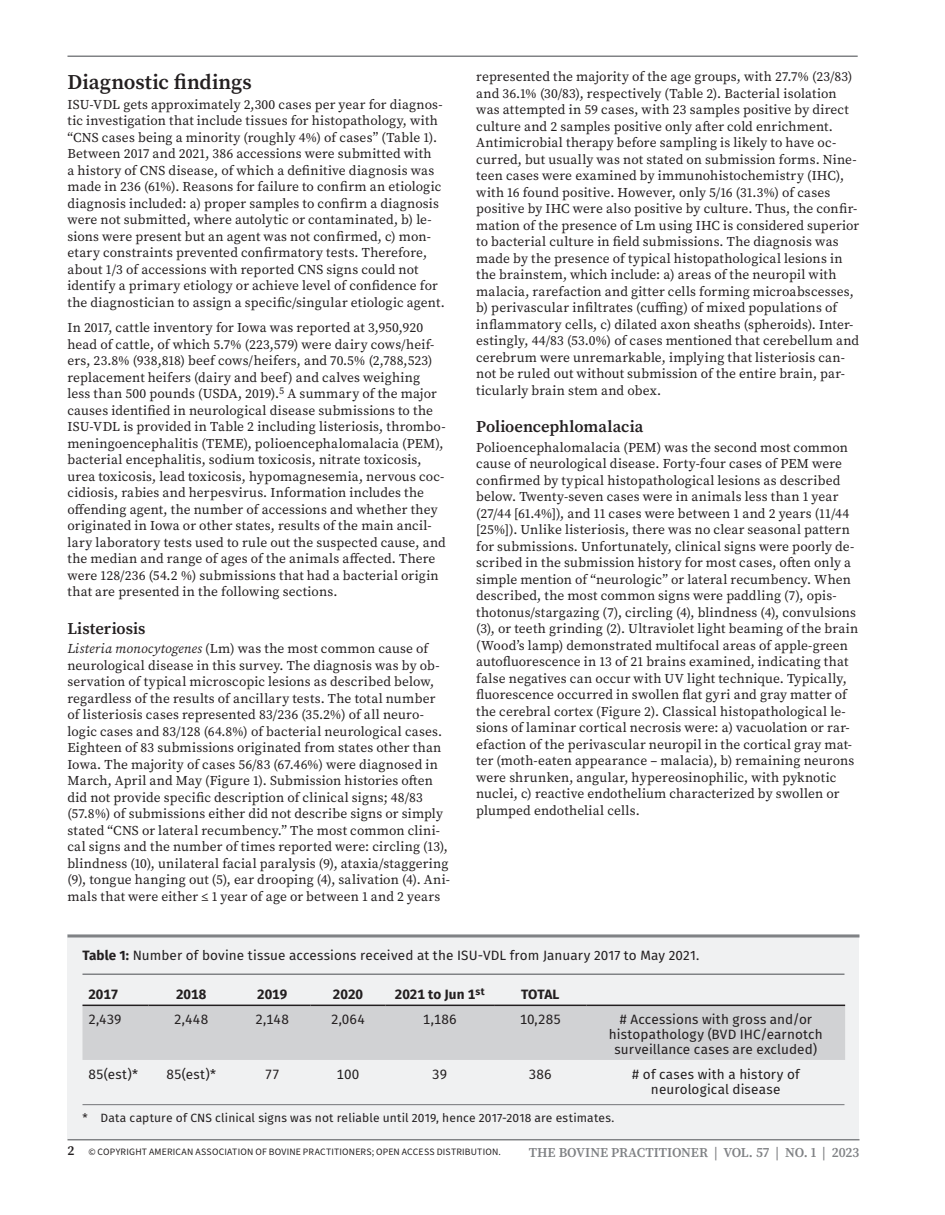
<style>
.page{position:relative;width:945px;height:1215px;background:#fff}
.page>*{position:absolute;margin:0;border:0;box-sizing:border-box;transform-origin:0 0}
.t1{font:600 21px "Source Serif Pro";color:#231f20}
.t2{font:600 16.5px "Source Serif Pro";color:#231f20}
.t3{font:13.5px/16.5px "Source Serif Pro";letter-spacing:.01em;color:#231f20}
.t4{font:13.5px/15px "Fira Sans";letter-spacing:.01em;color:#231f20;text-align:center}
.t5{font:600 13.5px "Source Serif Pro";letter-spacing:-.005em;color:#808285}
.t6{font:700 13.5px "Fira Sans";color:#231f20}
.t7{font:12px "Fira Sans";letter-spacing:.015em;color:#231f20}
.t8{font:9.75px "Source Sans 3";letter-spacing:.02em;color:#231f20}
.s1{font-style:italic}
.s2{font-weight:700}
.s3{font-family:"Source Serif Pro";font-weight:600;font-size:13.5px}
</style>
<div class="page">
<hr style="left:68px;top:56px;width:790px;height:1px;background:#808285">
<hr style="left:68px;top:1139px;width:792px;height:1px;background:#808285">
<div style="left:68px;top:934px;width:792px;height:205px;background:#f0f1f2"></div>
<svg style="left:68px;top:934px;width:792px;height:4px;fill:#b7b9bb"></svg>
<hr style="left:82px;top:974px;width:762px;height:1px;background:#808285">
<hr style="left:82px;top:1104px;width:762px;height:1px;background:#808285">
<div style="left:82px;top:1006px;width:763px;height:54px;background:#d1d2d4"></div>
<hr style="left:82px;top:1005px;width:66px;height:1px;background:#231f20">
<hr style="left:148px;top:1005px;width:86px;height:1px;background:#231f20">
<hr style="left:234px;top:1005px;width:76px;height:1px;background:#231f20">
<hr style="left:310px;top:1005px;width:76px;height:1px;background:#231f20">
<hr style="left:386px;top:1005px;width:108px;height:1px;background:#231f20">
<hr style="left:494px;top:1005px;width:92px;height:1px;background:#231f20">
<hr style="left:586px;top:1005px;width:259px;height:1px;background:#231f20">
<h1 class="t1" style="left:68px;top:68px;width:186px">Diagnostic findings</h1>
<p class="t3" style="left:68px;top:96px;width:379px">ISU-VDL gets approximately 2,300 cases per year for diagnos&shy;tic investigation that include tissues for histopathology, with “CNS cases being a minority (roughly 4%) of cases” (Table 1).<br>Between 2017 and 2021, 386 accessions were submitted with<br>a history of CNS disease, of which a definitive diagnosis was made in 236 (61%). Reasons for failure to confirm an etiologic diagnosis included: a) proper samples to confirm a diagnosis were not submitted, where autolytic or contaminated, b) le&shy;sions were present but an agent was not confirmed, c) mon&shy;etary constraints prevented confirmatory tests. Therefore, about 1/3 of accessions with reported CNS signs could not identify a primary etiology or achieve level of confidence for the diagnostician to assign a specific/singular etiologic agent.</p>
<p class="t3" style="left:67px;top:319px;width:380px">In 2017, cattle inventory for Iowa was reported at 3,950,920 head of cattle, of which 5.7% (223,579) were dairy cows/heif&shy;ers, 23.8% (938,818) beef cows/heifers, and 70.5% (2,788,523) replacement heifers (dairy and beef) and calves weighing less than 500 pounds (USDA, 2019).<sup>5</sup> A summary of the major causes identified in neurological disease submissions to the ISU-VDL is provided in Table 2 including listeriosis, thrombo&shy;meningoencephalitis (TEME), polioencephalomalacia (PEM), bacterial encephalitis, sodium toxicosis, nitrate toxicosis, urea toxicosis, lead toxicosis, hypomagnesemia, nervous coc&shy;cidiosis, rabies and herpesvirus. Information includes the offending agent, the number of accessions and whether they originated in Iowa or other states, results of the main ancil&shy;lary laboratory tests used to rule out the suspected cause, and the median and range of ages of the animals affected. There were 128/236 (54.2 %) submissions that had a bacterial origin that are presented in the following sections.</p>
<p class="t2" style="left:68px;top:617px;width:80px">Listeriosis</p>
<p class="t3" style="left:68px;top:641px;width:384px"><span class="s1">Listeria monocytogenes</span> (Lm) was the most common cause of neurological disease in this survey. The diagnosis was by ob&shy;servation of typical microscopic lesions as described below, regardless of the results of ancillary tests. The total number of listeriosis cases represented 83/236 (35.2%) of all neuro&shy;logic cases and 83/128 (64.8%) of bacterial neurological cases.<br>Eighteen of 83 submissions originated from states other than Iowa. The majority of cases 56/83 (67.46%) were diagnosed in March, April and May (Figure 1). Submission histories often did not provide specific description of clinical signs; 48/83 (57.8%) of submissions either did not describe signs or simply stated “CNS or lateral recumbency.” The most common clini&shy;cal signs and the number of times reported were: circling (13), blindness (10), unilateral facial paralysis (9), ataxia/staggering (9), tongue hanging out (5), ear drooping (4), salivation (4). Ani&shy;mals that were either ≤ 1 year of age or between 1 and 2 years</p>
<p class="t3" style="left:476px;top:69px;width:385px">represented the majority of the age groups, with 27.7% (23/83) and 36.1% (30/83), respectively (Table 2). Bacterial isolation was attempted in 59 cases, with 23 samples positive by direct culture and 2 samples positive only after cold enrichment.<br>Antimicrobial therapy before sampling is likely to have oc&shy;curred, but usually was not stated on submission forms. Nine&shy;teen cases were examined by immunohistochemistry (IHC), with 16 found positive. However, only 5/16 (31.3%) of cases positive by IHC were also positive by culture. Thus, the confir&shy;mation of the presence of Lm using IHC is considered superior to bacterial culture in field submissions. The diagnosis was made by the presence of typical histopathological lesions in the brainstem, which include: a) areas of the neuropil with malacia, rarefaction and gitter cells forming microabscesses, b) perivascular infiltrates (cuffing) of mixed populations of inflammatory cells, c) dilated axon sheaths (spheroids). Inter&shy;estingly, 44/83 (53.0%) of cases mentioned that cerebellum and cerebrum were unremarkable, implying that listeriosis can&shy;not be ruled out without submission of the entire brain, par&shy;ticularly brain stem and obex.</p>
<p class="t2" style="left:476px;top:416px;width:169px">Polioencephlomalacia</p>
<p class="t3" style="left:476px;top:439px;width:384px">Polioencephalomalacia (PEM) was the second most common cause of neurological disease. Forty-four cases of PEM were confirmed by typical histopathological lesions as described below. Twenty-seven cases were in animals less than 1 year (27/44 [61.4%]), and 11 cases were between 1 and 2 years (11/44 [25%]). Unlike listeriosis, there was no clear seasonal pattern for submissions. Unfortunately, clinical signs were poorly de&shy;scribed in the submission history for most cases, often only a simple mention of “neurologic” or lateral recumbency. When described, the most common signs were paddling (7), opis&shy;thotonus/stargazing (7), circling (4), blindness (4), convulsions (3), or teeth grinding (2). Ultraviolet light beaming of the brain (Wood’s lamp) demonstrated multifocal areas of apple-green autofluorescence in 13 of 21 brains examined, indicating that false negatives can occur with UV light technique. Typically, fluorescence occurred in swollen flat gyri and gray matter of the cerebral cortex (Figure 2). Classical histopathological le&shy;sions of laminar cortical necrosis were: a) vacuolation or rar&shy;efaction of the perivascular neuropil in the cortical gray mat&shy;ter (moth-eaten appearance – malacia), b) remaining neurons were shrunken, angular, hypereosinophilic, with pyknotic nuclei, c) reactive endothelium characterized by swollen or plumped endothelial cells.</p>
<p class="t4" style="left:82px;top:947px;width:618px"><span class="s2">Table 1:</span> Number of bovine tissue accessions received at the ISU-VDL from January 2017 to May 2021.</p>
<p class="t6" style="left:88px;top:983px;width:31px">2017</p>
<p class="t6" style="left:176px;top:983px;width:32px">2018</p>
<p class="t6" style="left:257px;top:983px;width:32px">2019</p>
<p class="t6" style="left:333px;top:983px;width:32px">2020</p>
<p class="t6" style="left:395px;top:983px;width:91px">2021 to Jun 1<sup>st</sup></p>
<p class="t6" style="left:521px;top:983px;width:40px">TOTAL</p>
<p class="t4" style="left:89px;top:1011px;width:35px">2,439</p>
<p class="t4" style="left:174px;top:1011px;width:35px">2,448</p>
<p class="t4" style="left:256px;top:1011px;width:35px">2,148</p>
<p class="t4" style="left:331px;top:1011px;width:35px">2,064</p>
<p class="t4" style="left:423px;top:1011px;width:35px">1,186</p>
<p class="t4" style="left:520px;top:1011px;width:43px">10,285</p>
<p class="t4" style="left:609px;top:1011px;width:215px"># Accessions with gross and/or histopathology (BVD IHC/earnotch surveillance cases are excluded)</p>
<p class="t4" style="left:88px;top:1066px;width:51px">85(est)*</p>
<p class="t4" style="left:166px;top:1066px;width:51px">85(est)*</p>
<p class="t4" style="left:265px;top:1066px;width:17px">77</p>
<p class="t4" style="left:337px;top:1066px;width:24px">100</p>
<p class="t4" style="left:432px;top:1066px;width:17px">39</p>
<p class="t4" style="left:529px;top:1066px;width:24px">386</p>
<p class="t4" style="left:632px;top:1066px;width:170px"># of cases with a history of neurological disease</p>
<p class="t7" style="left:82px;top:1109px;width:533px">* Data capture of CNS clinical signs was not reliable until 2019, hence 2017-2018 are estimates.</p>
<p class="t8" style="left:68px;top:1146px;width:435px"><span class="s3">2</span> © COPYRIGHT AMERICAN ASSOCIATION OF BOVINE PRACTITIONERS; OPEN ACCESS DISTRIBUTION.</p>
<p class="t5" style="left:529px;top:1143px;width:332px">THE BOVINE PRACTITIONER | VOL. 57 | NO. 1 | 2023</p>
</div>
